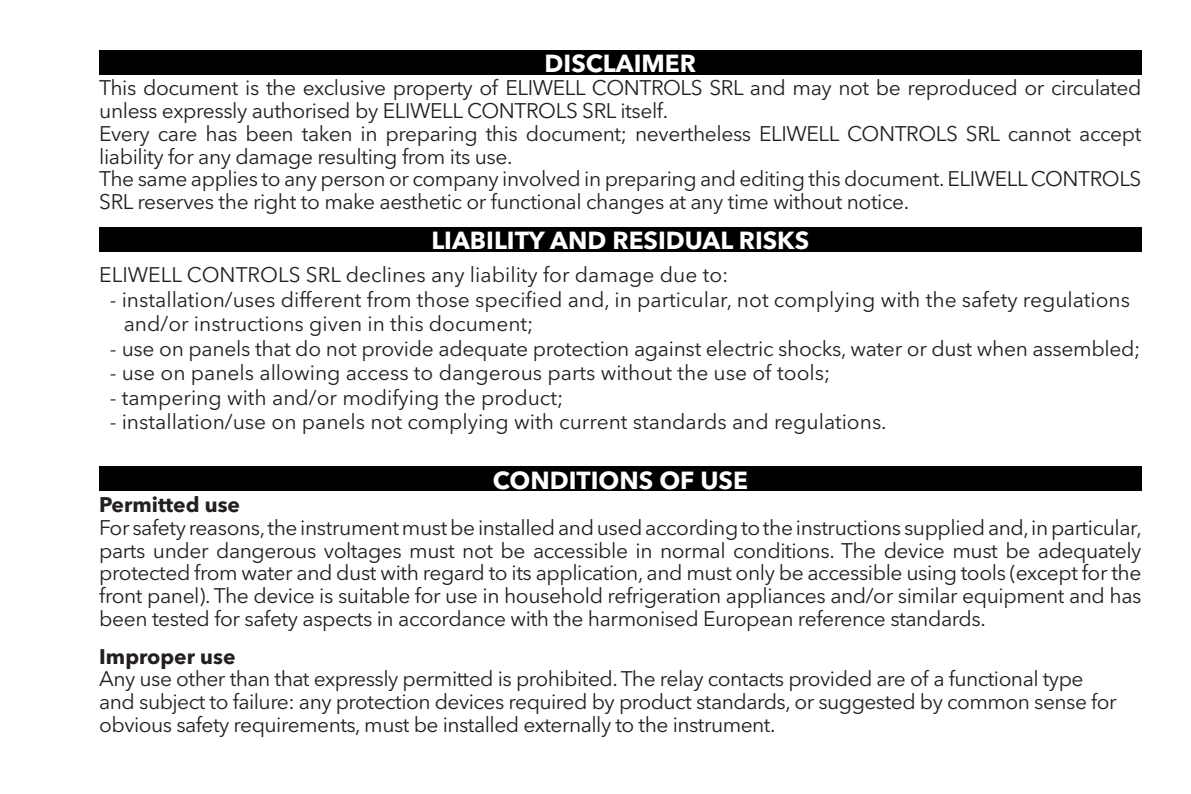
<style>
.page{position:relative;width:1191px;height:794px;background:#fff}
.page>*{position:absolute;margin:0;border:0;box-sizing:border-box;transform-origin:0 0}
.t1{font:700 24.5px "Avenir Next LT Pro";color:#fff}
.t2{font:21px/22.8px "Avenir Next LT Pro";letter-spacing:-.02em;color:#231f20}
.t3{font:21px/24.5px "Avenir Next LT Pro";color:#231f20}
.t4{font:700 21px "Avenir Next LT Pro";color:#231f20}
</style>
<div class="page">
<div style="left:99px;top:227px;width:1042px;height:25px;background:#000"></div>
<div style="left:99px;top:50px;width:1042px;height:24px;background:#000"></div>
<div style="left:99px;top:466px;width:1042px;height:25px;background:#000"></div>
<p class="t1" style="left:544px;top:48px;width:153px">DISCLAIMER</p>
<p class="t2" style="left:99px;top:76px;width:1043px">This document is the exclusive property of ELIWELL CONTROLS SRL and may not be reproduced or circulated unless expressly authorised by ELIWELL CONTROLS SRL itself.<br>Every care has been taken in preparing this document; nevertheless ELIWELL CONTROLS SRL cannot accept liability for any damage resulting from its use.<br>The same applies to any person or company involved in preparing and editing this document. ELIWELL CONTROLS SRL reserves the right to make aesthetic or functional changes at any time without notice.</p>
<p class="t1" style="left:431px;top:225px;width:379px">LIABILITY AND RESIDUAL RISKS</p>
<p class="t3" style="left:99px;top:263px;width:631px">ELIWELL CONTROLS SRL declines any liability for damage due to:</p>
<p class="t3" style="left:124px;top:287px;width:1007px;text-indent:-14px">- installation/uses different from those specified and, in particular, not complying with the safety regulations and/or instructions given in this document;</p>
<p class="t2" style="left:110px;top:337px;width:1032px">- use on panels that do not provide adequate protection against electric shocks, water or dust when assembled;</p>
<p class="t3" style="left:110px;top:361px;width:722px">- use on panels allowing access to dangerous parts without the use of tools;</p>
<p class="t3" style="left:110px;top:385px;width:455px">- tampering with and/or modifying the product;</p>
<p class="t3" style="left:110px;top:410px;width:778px">- installation/use on panels not complying with current standards and regulations.</p>
<p class="t1" style="left:493px;top:465px;width:257px">CONDITIONS OF USE</p>
<p class="t4" style="left:99px;top:492px;width:142px">Permitted use</p>
<p class="t2" style="left:99px;top:516px;width:1044px;text-align:justify">For safety reasons, the instrument must be installed and used according to the instructions supplied and, in particular, parts under dangerous voltages must not be accessible in normal conditions. The device must be adequately protected from water and dust with regard to its application, and must only be accessible using tools (except for the front panel). The device is suitable for use in household refrigeration appliances and/or similar equipment and has been tested for safety aspects in accordance with the harmonised European reference standards.</p>
<p class="t4" style="left:99px;top:643px;width:138px">Improper use</p>
<p class="t2" style="left:99px;top:667px;width:1019px">Any use other than that expressly permitted is prohibited. The relay contacts provided are of a functional type and subject to failure: any protection devices required by product standards, or suggested by common sense for obvious safety requirements, must be installed externally to the instrument.</p>
</div>
